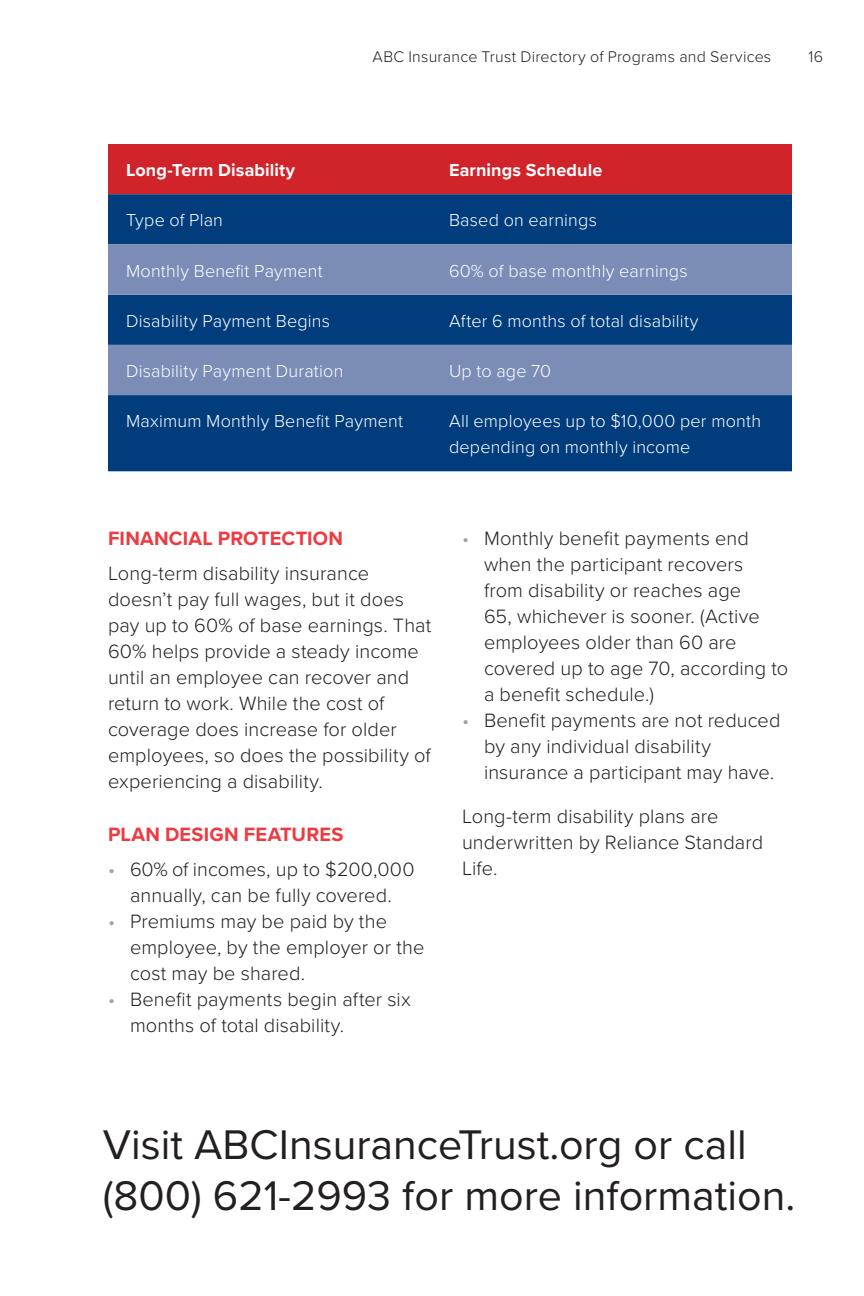
<style>
.page{position:relative;width:864px;height:1296px;background:#fff}
.page>*{position:absolute;margin:0;border:0;box-sizing:border-box;transform-origin:0 0}
.t1{font:43px/51.6px "Proxima Nova";color:#231f20}
.body{font:300 20px/26px "Proxima Nova";letter-spacing:.005em;color:#231f20}
.t2{font:700 20px "Proxima Nova";letter-spacing:.01em;color:#ee3a41}
.body-2{font:300 18px/26px "Proxima Nova";letter-spacing:.01em;color:#fff}
.body-3{font:700 18px "Proxima Nova";letter-spacing:.01em;color:#fff}
.body-4{font:300 16px "Proxima Nova";letter-spacing:.015em;color:#231f20}
.s1{color:#a0a1a5}
</style>
<div class="page">
<div style="left:108px;top:144px;width:684px;height:50px;background:#d1232a"></div>
<div style="left:108px;top:194px;width:684px;height:277px;background:#013d7d"></div>
<svg style="left:108px;top:244px;width:684px;height:151px;background:#5372a4"></svg>
<p class="body-4" style="left:373px;top:45px;width:400px">ABC Insurance Trust Directory of Programs and Services</p>
<p class="body-4" style="left:809px;top:45px;width:16px">16</p>
<p class="body-3" style="left:126px;top:157px;width:171px">Long-Term Disability</p>
<p class="body-3" style="left:449px;top:157px;width:155px">Earnings Schedule</p>
<p class="body-2" style="left:126px;top:206px;width:99px">Type of Plan</p>
<p class="body-2" style="left:449px;top:206px;width:149px">Based on earnings</p>
<p class="body-2" style="left:126px;top:257px;width:198px">Monthly Benefit Payment</p>
<p class="body-2" style="left:449px;top:257px;width:240px">60% of base monthly earnings</p>
<p class="body-2" style="left:126px;top:307px;width:206px">Disability Payment Begins</p>
<p class="body-2" style="left:449px;top:307px;width:251px">After 6 months of total disability</p>
<p class="body-2" style="left:126px;top:357px;width:219px">Disability Payment Duration</p>
<p class="body-2" style="left:449px;top:357px;width:104px">Up to age 70</p>
<p class="body-2" style="left:126px;top:407px;width:279px">Maximum Monthly Benefit Payment</p>
<p class="body-2" style="left:449px;top:407px;width:314px">All employees up to $10,000 per month depending on monthly income</p>
<p class="t2" style="left:108px;top:523px;width:237px">FINANCIAL PROTECTION</p>
<p class="body" style="left:108px;top:559px;width:325px">Long-term disability insurance doesn’t pay full wages, but it does pay up to 60% of base earnings. That 60% helps provide a steady income until an employee can recover and return to work. While the cost of coverage does increase for older employees, so does the possibility of experiencing a disability.</p>
<p class="t2" style="left:108px;top:819px;width:237px">PLAN DESIGN FEATURES</p>
<p class="body" style="left:108px;top:855px;width:308px;text-align:center"><span class="s1">•</span> 60% of incomes, up to $200,000 annually, can be fully covered.</p>
<p class="body" style="left:130px;top:907px;width:296px;text-indent:-22px"><span class="s1">•</span> Premiums may be paid by the employee, by the employer or the cost may be shared.</p>
<p class="body" style="left:130px;top:985px;width:282px;text-indent:-22px"><span class="s1">•</span> Benefit payments begin after six months of total disability.</p>
<p class="body" style="left:484px;top:524px;width:306px;text-indent:-22px"><span class="s1">•</span> Monthly benefit payments end when the participant recovers<br>from disability or reaches age<br>65, whichever is sooner. (Active employees older than 60 are covered up to age 70, according to a benefit schedule.)</p>
<p class="body" style="left:484px;top:706px;width:298px;text-indent:-22px"><span class="s1">•</span> Benefit payments are not reduced by any individual disability insurance a participant may have.</p>
<p class="body" style="left:462px;top:802px;width:303px">Long-term disability plans are underwritten by Reliance Standard<br>Life.</p>
<p class="t1" style="left:103px;top:1117px;width:694px">Visit ABCInsuranceTrust.org or call (800) 621-2993 for more information.</p>
</div>
